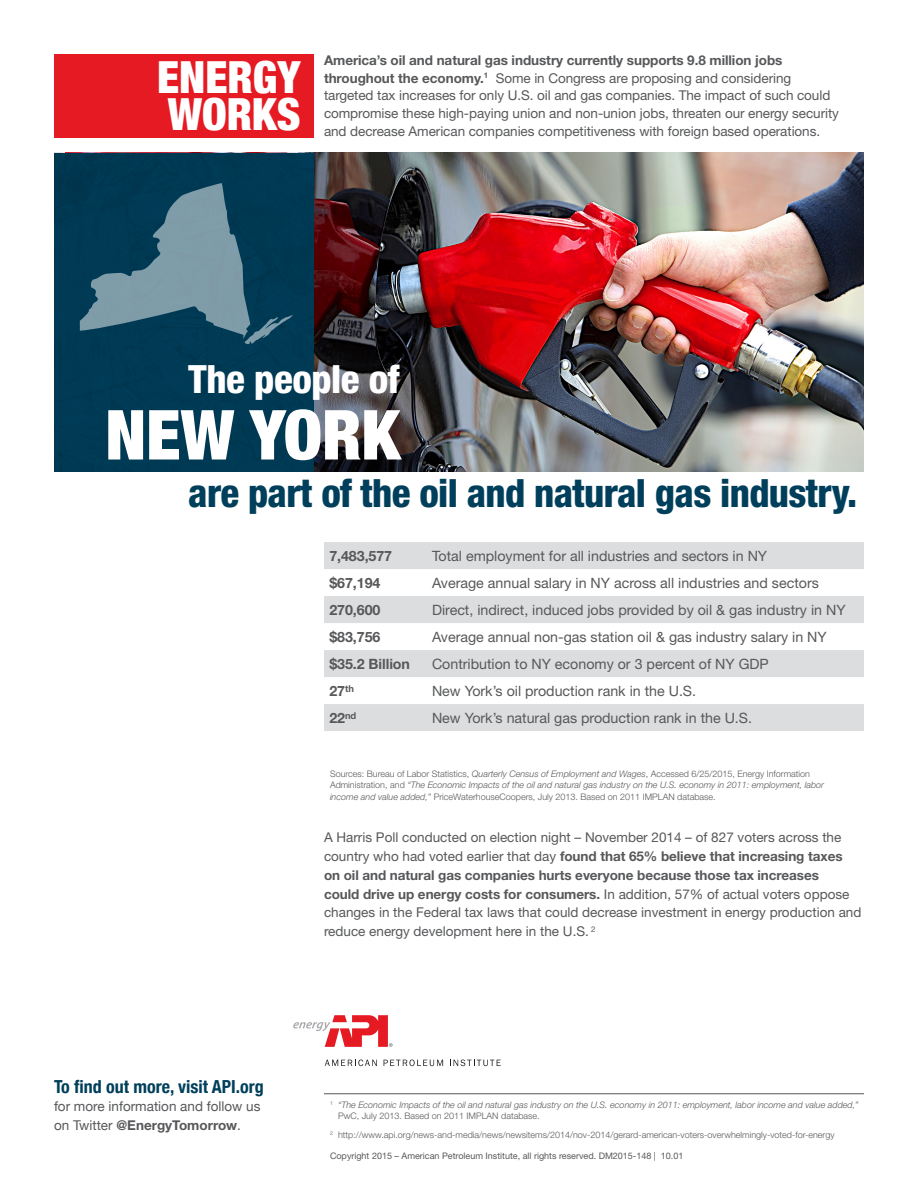
<style>
.page{position:relative;width:918px;height:1188px;background:#fff}
.page>*{position:absolute;margin:0;border:0;box-sizing:border-box;transform-origin:0 0}
.t1{font:900 condensed 69px "Helvetica Neue";color:#fff}
.t2{font:900 condensed 44.25px/36.9px "Helvetica Neue";color:#fff}
.t3{font:800 condensed 39px "Helvetica Neue LT Std";letter-spacing:-.015em;color:#003f5b}
.t4{font:800 condensed 39px "Helvetica Neue LT Std";letter-spacing:-.01em;color:#fff}
.t5{font:700 condensed 18px "Helvetica Neue";color:#003f5b}
.Callouts{font:14.25px "Helvetica Neue LT Std";color:#57585a}
.Callouts-2{font:700 14.25px "Helvetica Neue LT Std";letter-spacing:-.005em;color:#57585a}
.Text{font:13.5px/18.8px "Helvetica Neue LT Std";letter-spacing:-.005em;color:#57585a}
.t6{font:13.5px/18.5px "Helvetica Neue";color:#57585a}
.Footnote{font:300 9px/11.7px "Helvetica Neue LT Std";color:#57585a}
.Footnote-2{font:italic 300 9px/11.7px "Helvetica Neue LT Std";color:#57585a}
.t7{font:9px "Helvetica Neue LT Std";color:#57585a}
.s1{font-weight:700}
.s2{font-style:italic}
.s3{font-family:"Helvetica Neue LT Std";font-weight:700}
.s4{font-style:normal}
</style>
<div class="page">
<svg style="left:293px;top:1015px;width:99px;height:32px"></svg>
<svg style="left:325px;top:1060px;width:52px;height:6px"></svg>
<svg style="left:384px;top:1060px;width:59px;height:6px"></svg>
<svg style="left:450px;top:1060px;width:51px;height:6px"></svg>
<div style="left:54px;top:54px;width:259px;height:84px;background:#e51a23"></div>
<hr style="left:324px;top:1094px;width:540px;height:1px;background:#57585a">
<img style="left:313px;top:153px;width:551px;height:318px">
<div style="left:54px;top:153px;width:259px;height:318px;background:#003a54"></div>
<div style="left:324px;top:542px;width:540px;height:27px;background:#dcdddf"></div>
<div style="left:324px;top:596px;width:540px;height:27px;background:#dcdddf"></div>
<div style="left:324px;top:650px;width:540px;height:27px;background:#dcdddf"></div>
<div style="left:324px;top:704px;width:540px;height:27px;background:#dcdddf"></div>
<svg style="left:80px;top:183px;width:215px;height:163px;background:#315f74"></svg>
<p class="t2" style="left:157px;top:56px;width:145px">ENERGY<br>WORKS</p>
<p class="Text" style="left:324px;top:51px;width:516px;line-height:17.7px"><span class="s1">America’s oil and natural gas industry currently supports 9.8 million jobs throughout the economy.</span><sup>1</sup> Some in Congress are proposing and considering targeted tax increases for only U.S. oil and gas companies. The impact of such could compromise these high-paying union and non-union jobs, threaten our energy security and decrease American companies competitiveness with foreign based operations.</p>
<p class="t4" style="left:188px;top:355px;width:213px">The people of</p>
<p class="t1" style="left:105px;top:378px;width:296px">NEW YORK</p>
<p class="t3" style="left:188px;top:469px;width:671px">are part of the oil and natural gas industry.</p>
<p class="Callouts-2" style="left:329px;top:547px;width:64px">7,483,577</p>
<p class="Callouts" style="left:432px;top:547px;width:337px">Total employment for all industries and sectors in NY</p>
<p class="Callouts-2" style="left:329px;top:574px;width:53px">$67,194</p>
<p class="Callouts" style="left:432px;top:574px;width:388px">Average annual salary in NY across all industries and sectors</p>
<p class="Callouts-2" style="left:329px;top:601px;width:53px">270,600</p>
<p class="Callouts" style="left:432px;top:601px;width:415px">Direct, indirect, induced jobs provided by oil &amp; gas industry in NY</p>
<p class="Callouts-2" style="left:329px;top:628px;width:53px">$83,756</p>
<p class="Callouts" style="left:432px;top:628px;width:396px">Average annual non-gas station oil &amp; gas industry salary in NY</p>
<p class="Callouts-2" style="left:329px;top:655px;width:82px">$35.2 Billion</p>
<p class="Callouts" style="left:432px;top:655px;width:338px">Contribution to NY economy or 3 percent of NY GDP</p>
<p class="Callouts-2" style="left:329px;top:682px;width:26px">27<sup>th</sup></p>
<p class="Callouts" style="left:432px;top:682px;width:266px">New York’s oil production rank in the U.S.</p>
<p class="Callouts-2" style="left:329px;top:709px;width:28px">22<sup>nd</sup></p>
<p class="Callouts" style="left:432px;top:709px;width:322px">New York’s natural gas production rank in the U.S.</p>
<p class="Footnote" style="left:330px;top:768px;width:496px">Sources: Bureau of Labor Statistics, <span class="s2">Quarterly Census of Employment and Wages</span>, Accessed 6/25/2015, Energy Information<br>Administration, and <span class="s2">“The Economic Impacts of the oil and natural gas industry on the U.S. economy in 2011: employment, labor income and value added,”</span> PriceWaterhouseCoopers, July 2013. Based on 2011 IMPLAN database.</p>
<p class="Text" style="left:324px;top:828px;width:539px">A Harris Poll conducted on election night – November 2014 – of 827 voters across the country who had voted earlier that day <span class="s1">found that 65% believe that increasing taxes on oil and natural gas companies hurts everyone because those tax increases<br>could drive up energy costs for consumers.</span> In addition, 57% of actual voters oppose changes in the Federal tax laws that could decrease investment in energy production and reduce energy development here in the U.S. <sup>2</sup></p>
<p class="t5" style="left:54px;top:1071px;width:211px">To find out more, visit API.org</p>
<p class="t6" style="left:54px;top:1098px;width:208px">for more information and follow us on Twitter <span class="s3">@EnergyTomorrow</span>.</p>
<p class="Footnote-2" style="left:338px;top:1099px;width:522px;text-indent:-8px"><sup>1</sup> “The Economic Impacts of the oil and natural gas industry on the U.S. economy in 2011: employment, labor income and value added,”<br><span class="s4">PwC, July 2013. Based on 2011 IMPLAN database.</span></p>
<p class="Footnote" style="left:330px;top:1129px;width:506px"><sup>2</sup> http://www.api.org/news-and-media/news/newsitems/2014/nov-2014/gerard-american-voters-overwhelmingly-voted-for-energy</p>
<p class="t7" style="left:330px;top:1150px;width:355px">Copyright 2015 – American Petroleum Institute, all rights reserved. DM2015-148 | 10.01</p>
</div>
